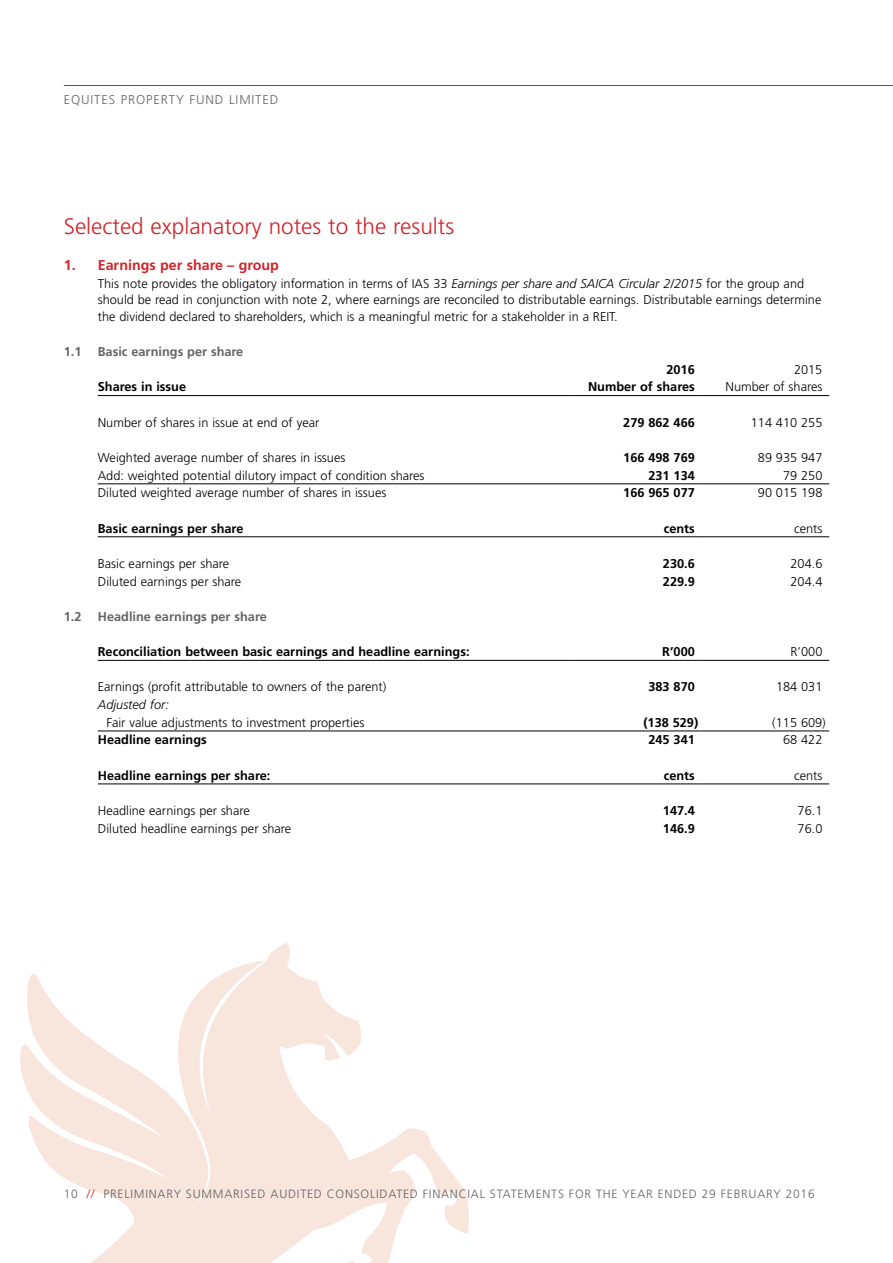
<style>
.page{position:relative;width:893px;height:1263px;background:#fff}
.page>*{position:absolute;margin:0;border:0;box-sizing:border-box;transform-origin:0 0}
.t1{font:300 22.5px "Frutiger";color:#d2232a}
.t2{font:700 14.25px "Frutiger";color:#d2232a}
.t3{font:300 12.75px/16.5px "Frutiger";color:#000}
.t4{font:700 12.75px "Frutiger";color:#000}
.t5{font:700 12.75px "Frutiger";color:#636466}
.t6{font:300 12.75px "Frutiger";letter-spacing:.07em;color:#636466}
.t7{font:italic 300 12.75px "Frutiger";color:#000}
.t8{font:300 12px "Frutiger";letter-spacing:.065em;color:#636466}
.s1{font-style:italic}
.s2{color:#d2232a}
</style>
<div class="page">
<svg style="left:91px;top:943px;width:378px;height:320px"></svg>
<svg style="left:20px;top:965px;width:198px;height:287px;fill:#f8e5dc"></svg>
<svg style="left:164px;top:959px;width:104px;height:159px"></svg>
<hr style="left:64px;top:85px;width:829px;height:1px;background:#d2232a">
<hr style="left:98px;top:395px;width:476px;height:1px;background:#000">
<hr style="left:574px;top:395px;width:128px;height:1px;background:#000">
<hr style="left:702px;top:395px;width:127px;height:1px;background:#000">
<hr style="left:98px;top:483px;width:476px;height:1px;background:#000">
<hr style="left:574px;top:483px;width:128px;height:1px;background:#000">
<hr style="left:702px;top:483px;width:127px;height:1px;background:#000">
<hr style="left:98px;top:536px;width:476px;height:1px;background:#000">
<hr style="left:574px;top:536px;width:128px;height:1px;background:#000">
<hr style="left:702px;top:536px;width:127px;height:1px;background:#000">
<hr style="left:98px;top:660px;width:476px;height:1px;background:#000">
<hr style="left:574px;top:660px;width:128px;height:1px;background:#000">
<hr style="left:702px;top:660px;width:127px;height:1px;background:#000">
<hr style="left:98px;top:783px;width:476px;height:1px;background:#000">
<hr style="left:574px;top:783px;width:128px;height:1px;background:#000">
<hr style="left:702px;top:783px;width:127px;height:1px;background:#000">
<hr style="left:98px;top:730px;width:476px;height:1px;background:#000">
<hr style="left:574px;top:730px;width:128px;height:1px;background:#000">
<hr style="left:702px;top:730px;width:127px;height:1px;background:#000">
<p class="t6" style="left:64px;top:93px;width:216px">EQUITES PROPERTY FUND LIMITED</p>
<h1 class="t1" style="left:64px;top:213px;width:392px">Selected explanatory notes to the results</h1>
<p class="t2" style="left:64px;top:257px;width:217px">1. Earnings per share – group</p>
<p class="t3" style="left:98px;top:275px;width:725px">This note provides the obligatory information in terms of IAS 33 <span class="s1">Earnings per share and SAICA Circular 2/2015</span> for the group and should be read in conjunction with note 2, where earnings are reconciled to distributable earnings. Distributable earnings determine the dividend declared to shareholders, which is a meaningful metric for a stakeholder in a REIT.</p>
<p class="t5" style="left:64px;top:344px;width:19px">1.1</p>
<p class="t5" style="left:98px;top:344px;width:147px">Basic earnings per share</p>
<p class="t4" style="left:666px;top:362px;width:30px">2016</p>
<p class="t3" style="left:794px;top:361px;width:30px">2015</p>
<p class="t4" style="left:98px;top:379px;width:90px">Shares in issue</p>
<p class="t4" style="left:588px;top:379px;width:108px">Number of shares</p>
<p class="t3" style="left:726px;top:379px;width:98px">Number of shares</p>
<p class="t3" style="left:98px;top:414px;width:223px">Number of shares in issue at end of year</p>
<p class="t4" style="left:623px;top:415px;width:73px">279 862 466</p>
<p class="t3" style="left:751px;top:414px;width:73px">114 410 255</p>
<p class="t3" style="left:98px;top:449px;width:249px">Weighted average number of shares in issues</p>
<p class="t4" style="left:623px;top:450px;width:73px">166 498 769</p>
<p class="t3" style="left:758px;top:449px;width:66px">89 935 947</p>
<p class="t3" style="left:98px;top:467px;width:328px">Add: weighted potential dilutory impact of condition shares</p>
<p class="t4" style="left:648px;top:468px;width:48px">231 134</p>
<p class="t3" style="left:783px;top:467px;width:41px">79 250</p>
<p class="t3" style="left:98px;top:484px;width:290px">Diluted weighted average number of shares in issues</p>
<p class="t4" style="left:623px;top:485px;width:73px">166 965 077</p>
<p class="t3" style="left:758px;top:484px;width:66px">90 015 198</p>
<p class="t4" style="left:98px;top:521px;width:147px">Basic earnings per share</p>
<p class="t4" style="left:664px;top:521px;width:33px">cents</p>
<p class="t3" style="left:794px;top:520px;width:30px">cents</p>
<p class="t3" style="left:98px;top:555px;width:133px">Basic earnings per share</p>
<p class="t4" style="left:663px;top:556px;width:33px">230.6</p>
<p class="t3" style="left:790px;top:555px;width:33px">204.6</p>
<p class="t3" style="left:98px;top:573px;width:145px">Diluted earnings per share</p>
<p class="t4" style="left:663px;top:574px;width:33px">229.9</p>
<p class="t3" style="left:790px;top:573px;width:33px">204.4</p>
<p class="t5" style="left:64px;top:609px;width:19px">1.2</p>
<p class="t5" style="left:98px;top:609px;width:170px">Headline earnings per share</p>
<p class="t4" style="left:98px;top:644px;width:373px">Reconciliation between basic earnings and headline earnings:</p>
<p class="t4" style="left:662px;top:644px;width:34px">R’000</p>
<p class="t3" style="left:790px;top:643px;width:33px">R’000</p>
<p class="t3" style="left:98px;top:679px;width:290px">Earnings (profit attributable to owners of the parent)</p>
<p class="t4" style="left:648px;top:679px;width:48px">383 870</p>
<p class="t3" style="left:776px;top:679px;width:48px">184 031</p>
<p class="t7" style="left:98px;top:697px;width:73px">Adjusted for:</p>
<p class="t3" style="left:106px;top:714px;width:259px">Fair value adjustments to investment properties</p>
<p class="t4" style="left:643px;top:715px;width:56px">(138 529)</p>
<p class="t3" style="left:772px;top:714px;width:55px">(115 609)</p>
<p class="t4" style="left:98px;top:732px;width:110px">Headline earnings</p>
<p class="t4" style="left:648px;top:732px;width:48px">245 341</p>
<p class="t3" style="left:783px;top:732px;width:41px">68 422</p>
<p class="t4" style="left:98px;top:768px;width:174px">Headline earnings per share:</p>
<p class="t4" style="left:664px;top:768px;width:33px">cents</p>
<p class="t3" style="left:794px;top:767px;width:30px">cents</p>
<p class="t3" style="left:98px;top:802px;width:153px">Headline earnings per share</p>
<p class="t4" style="left:663px;top:803px;width:33px">147.4</p>
<p class="t3" style="left:798px;top:802px;width:26px">76.1</p>
<p class="t3" style="left:98px;top:820px;width:195px">Diluted headline earnings per share</p>
<p class="t4" style="left:663px;top:821px;width:33px">146.9</p>
<p class="t3" style="left:798px;top:820px;width:26px">76.0</p>
<p class="t8" style="left:64px;top:1187px;width:752px">10 <span class="s2">//</span> PRELIMINARY SUMMARISED AUDITED CONSOLIDATED FINANCIAL STATEMENTS FOR THE YEAR ENDED 29 FEBRUARY 2016</p>
</div>
